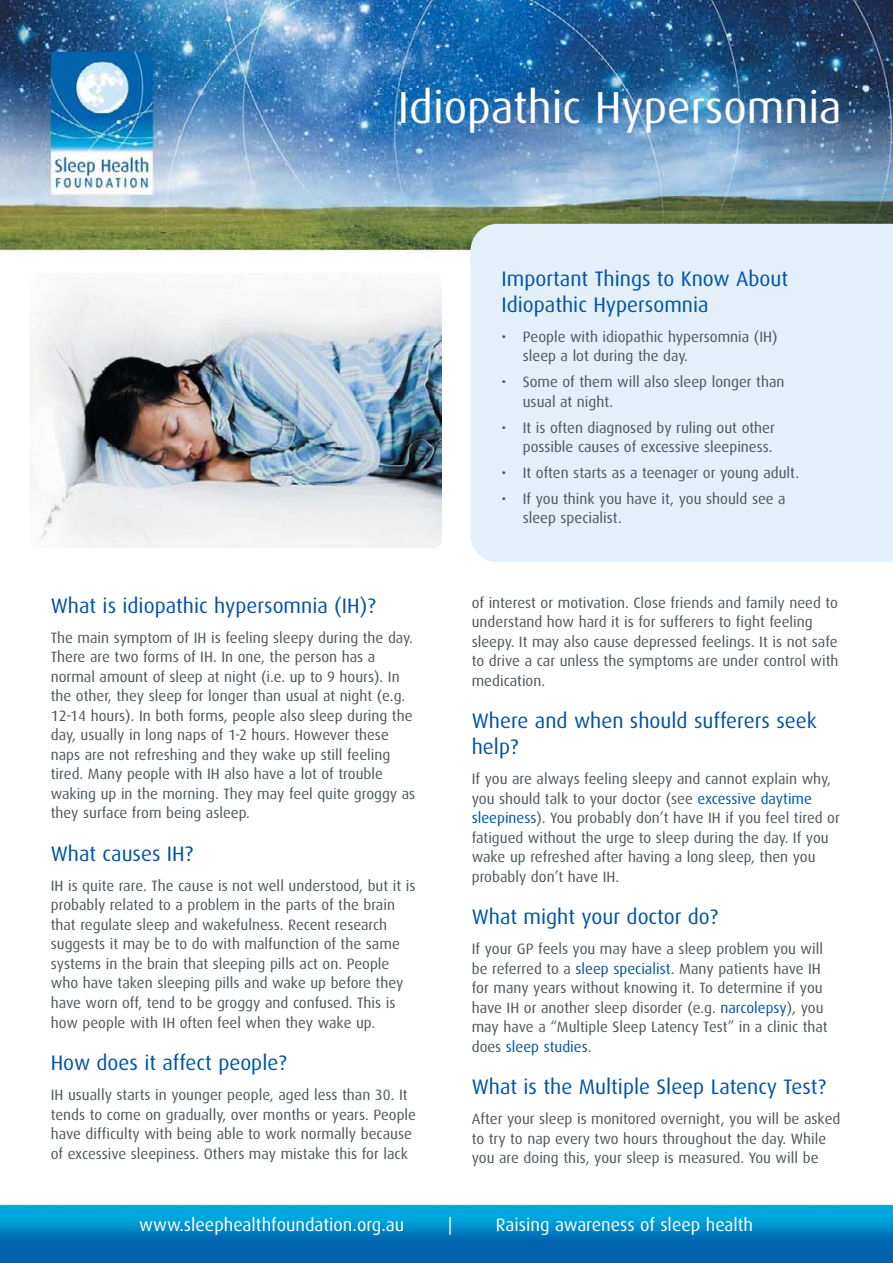
<style>
.page{position:relative;width:893px;height:1263px;background:#fff}
.page>*{position:absolute;margin:0;border:0;box-sizing:border-box;transform-origin:0 0}
.t1{font:45px "Dax";color:#fff}
.t2{font:21px/25.5px "Dax";color:#0053a5}
.t3{font:18px "Dax";color:#fff}
.t4{font:15px/19.5px "Dax";color:#4d555b}
.s1{color:#0053a5}
</style>
<div class="page">
<img style="left:0;top:0;width:893px;height:1263px">
<div style="left:470px;top:224px;width:423px;height:338px;background:#e3eff9"></div>
<img style="left:30px;top:273px;width:412px;height:275px;border-radius:9px">
<h1 class="t1" style="left:398px;top:86px;width:445px">Idiopathic Hypersomnia</h1>
<h2 class="t2" style="left:51px;top:594px;width:326px">What is idiopathic hypersomnia (IH)?</h2>
<p class="t4" style="left:51px;top:629px;width:366px">The main symptom of IH is feeling sleepy during the day.<br>There are two forms of IH. In one, the person has a normal amount of sleep at night (i.e. up to 9 hours). In the other, they sleep for longer than usual at night (e.g.<br>12-14 hours). In both forms, people also sleep during the day, usually in long naps of 1-2 hours. However these naps are not refreshing and they wake up still feeling tired. Many people with IH also have a lot of trouble waking up in the morning. They may feel quite groggy as they surface from being asleep.</p>
<h2 class="t2" style="left:51px;top:842px;width:144px">What causes IH?</h2>
<p class="t4" style="left:51px;top:877px;width:366px">IH is quite rare. The cause is not well understood, but it is probably related to a problem in the parts of the brain that regulate sleep and wakefulness. Recent research suggests it may be to do with malfunction of the same systems in the brain that sleeping pills act on. People who have taken sleeping pills and wake up before they have worn off, tend to be groggy and confused. This is how people with IH often feel when they wake up.</p>
<h2 class="t2" style="left:51px;top:1051px;width:237px">How does it affect people?</h2>
<p class="t4" style="left:51px;top:1086px;width:367px">IH usually starts in younger people, aged less than 30. It tends to come on gradually, over months or years. People have difficulty with being able to work normally because of excessive sleepiness. Others may mistake this for lack</p>
<h2 class="t2" style="left:501px;top:267px;width:288px">Important Things to Know About<br>Idiopathic Hypersomnia</h2>
<p class="t4" style="left:523px;top:328px;width:256px;text-indent:-21px">• People with idiopathic hypersomnia (IH) sleep a lot during the day.</p>
<p class="t4" style="left:523px;top:373px;width:263px;text-indent:-21px">• Some of them will also sleep longer than usual at night.</p>
<p class="t4" style="left:501px;top:419px;width:275px;text-align:right">• It is often diagnosed by ruling out other possible causes of excessive sleepiness.</p>
<p class="t4" style="left:501px;top:464px;width:299px">• It often starts as a teenager or young adult.</p>
<p class="t4" style="left:523px;top:490px;width:264px;text-indent:-21px">• If you think you have it, you should see a sleep specialist.</p>
<p class="t4" style="left:472px;top:594px;width:368px">of interest or motivation. Close friends and family need to understand how hard it is for sufferers to fight feeling sleepy. It may also cause depressed feelings. It is not safe to drive a car unless the symptoms are under control with medication.</p>
<h2 class="t2" style="left:472px;top:710px;width:346px">Where and when should sufferers seek help?</h2>
<p class="t4" style="left:472px;top:770px;width:370px">If you are always feeling sleepy and cannot explain why, you should talk to your doctor (see <span class="s1">excessive daytime sleepiness</span>). You probably don’t have IH if you feel tired or fatigued without the urge to sleep during the day. If you wake up refreshed after having a long sleep, then you probably don’t have IH.</p>
<h2 class="t2" style="left:472px;top:905px;width:248px">What might your doctor do?</h2>
<p class="t4" style="left:472px;top:940px;width:357px">If your GP feels you may have a sleep problem you will be referred to a <span class="s1">sleep specialist</span>. Many patients have IH for many years without knowing it. To determine if you have IH or another sleep disorder (e.g. <span class="s1">narcolepsy</span>), you may have a “Multiple Sleep Latency Test” in a clinic that does <span class="s1">sleep studies</span>.</p>
<h2 class="t2" style="left:472px;top:1075px;width:356px">What is the Multiple Sleep Latency Test?</h2>
<p class="t4" style="left:472px;top:1110px;width:370px">After your sleep is monitored overnight, you will be asked to try to nap every two hours throughout the day. While you are doing this, your sleep is measured. You will be</p>
<p class="t3" style="left:139px;top:1216px;width:266px">www.sleephealthfoundation.org.au</p>
<p class="t3" style="left:448px;top:1216px;width:6px">|</p>
<p class="t3" style="left:496px;top:1216px;width:259px">Raising awareness of sleep health</p>
</div>
